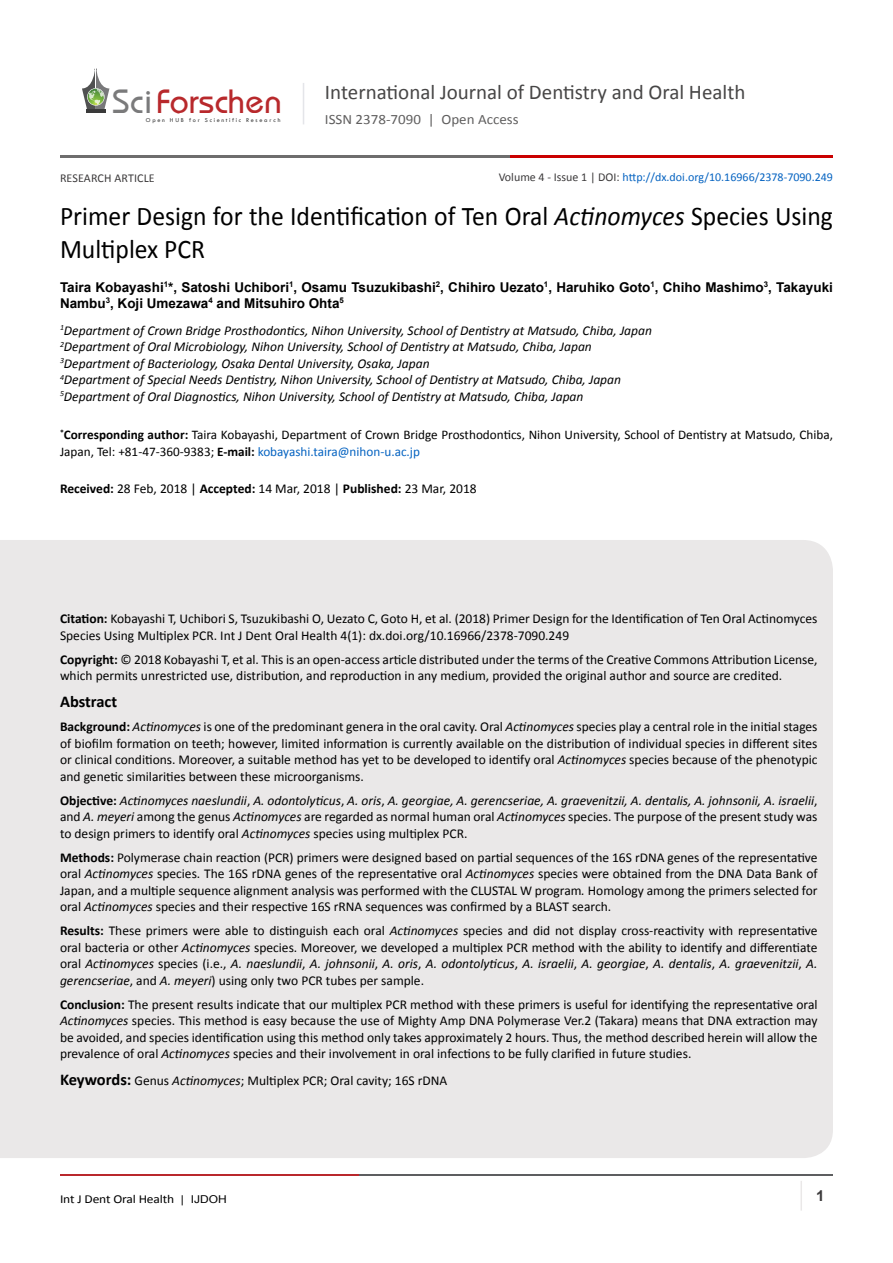
<style>
.page{position:relative;width:893px;height:1263px;background:#fff}
.page>*{position:absolute;margin:0;border:0;box-sizing:border-box;transform-origin:0 0}
.t1{font:35.1px "Opal";color:#b8292c}
.t2{font:27px/33px "Calibri";color:#000;scale:.95 1}
.t3{font:21px "Calibri";color:#474646}
.heading_1{font:700 16.5px "Calibri";color:#000}
.t4{font:700 15px "Arial";color:#3c3a3b}
.t5{font:14.25px "Calibri";color:#605f5f;scale:1.05 1}
.Body_Text{font:13.5px/16.5px "Calibri";color:#000;text-align:justify}
.heading_1-2{font:italic 13.5px/16.5px "Calibri";color:#000;text-align:justify}
.heading_1-3{font:13.5px/16.5px "Calibri";color:#000;text-align:justify}
.t6{font:700 13.5px/16.2px "Arial";color:#000}
.t7{font:13.2px/16.5px "Calibri";color:#000}
.t8{font:12.15px "Calibri";letter-spacing:-.01em;color:#000;scale:1.11 1}
.t9{font:12px "Calibri";color:#0563c1}
.t10{font:12px "Calibri";letter-spacing:.01em;color:#3c3a3b}
.t11{font:6.15px "Tw Cen";letter-spacing:.28em;color:#3a3a3a}
.s1{color:#7a7a7b}
.s2{color:#3c3a3b}
.s3{font-style:italic}
.s4{font-weight:700}
.s5{color:#0563c1}
.s6{font-weight:700;font-style:normal}
.s7{font-style:normal}
.s8{font-weight:700;font-size:16.5px}
.s9{font-family:"Arial";font-size:10.8px}
</style>
<div class="page">
<hr style="left:86px;top:109px;width:19px;height:4px;background:#3a3a3a">
<svg style="left:82px;top:68px;width:27px;height:41px"></svg>
<hr style="left:303px;top:83px;width:1px;height:41px;background:#e4e5e9">
<hr style="left:800px;top:1181px;width:2px;height:29px;background:#eae8e8">
<hr style="left:60px;top:1174px;width:300px;height:2px;background:#b9282c">
<hr style="left:359px;top:1174px;width:474px;height:2px;background:#5d5e60">
<hr style="left:60px;top:155px;width:535px;height:2px;background:#6e6d6d">
<hr style="left:511px;top:155px;width:322px;height:2px;background:#ca0000">
<div style="left:0;top:540px;width:833px;height:618px;background:#eae8e8"></div>
<p class="t1" style="left:113px;top:80px;width:171px"><span class="s1">Sci</span>Forschen</p>
<p class="t11" style="left:146px;top:116px;width:136px">Open HUB for Scientific Research</p>
<h3 class="t3" style="left:325px;top:78px;width:422px">International Journal of Dentistry and Oral Health</h3>
<p class="t5" style="left:325px;top:111px;width:186px">ISSN 2378-7090 | Open Access</p>
<p class="t9" style="left:499px;top:170px;width:336px"><span class="s2">Volume 4 - Issue 1 | DOI:</span> http://dx.doi.org/10.16966/2378-7090.249</p>
<p class="t10" style="left:60px;top:171px;width:96px">RESEARCH ARTICLE</p>
<p class="t2" style="left:60px;top:199px;width:815px">Primer Design for the Identification of Ten Oral <span class="s3">Actinomyces</span> Species Using<br>Multiplex PCR</p>
<p class="t6" style="left:60px;top:279px;width:774px">Taira Kobayashi<sup>1</sup>*, Satoshi Uchibori<sup>1</sup>, Osamu Tsuzukibashi<sup>2</sup>, Chihiro Uezato<sup>1</sup>, Haruhiko Goto<sup>1</sup>, Chiho Mashimo<sup>3</sup>, Takayuki<br>Nambu<sup>3</sup>, Koji Umezawa<sup>4</sup> and Mitsuhiro Ohta<sup>5</sup></p>
<p class="heading_1-2" style="left:60px;top:322px;width:594px"><sup>1</sup>Department of Crown Bridge Prosthodontics, Nihon University, School of Dentistry at Matsudo, Chiba, Japan</p>
<p class="heading_1-2" style="left:60px;top:338px;width:533px"><sup>2</sup>Department of Oral Microbiology, Nihon University, School of Dentistry at Matsudo, Chiba, Japan</p>
<p class="heading_1-2" style="left:60px;top:355px;width:371px"><sup>3</sup>Department of Bacteriology, Osaka Dental University, Osaka, Japan</p>
<p class="heading_1-2" style="left:60px;top:371px;width:563px"><sup>4</sup>Department of Special Needs Dentistry, Nihon University, School of Dentistry at Matsudo, Chiba, Japan</p>
<p class="heading_1-2" style="left:60px;top:388px;width:525px"><sup>5</sup>Department of Oral Diagnostics, Nihon University, School of Dentistry at Matsudo, Chiba, Japan</p>
<p class="t7" style="left:60px;top:427px;width:774px"><sup>*</sup><span class="s4">Corresponding author:</span> Taira Kobayashi, Department of Crown Bridge Prosthodontics, Nihon University, School of Dentistry at Matsudo, Chiba,<br>Japan, Tel: +81-47-360-9383; <span class="s4">E-mail:</span> <span class="s5">kobayashi.taira@nihon-u.ac.jp</span></p>
<p class="Body_Text" style="left:60px;top:480px;width:418px"><span class="s4">Received:</span> 28 Feb, 2018 | <span class="s4">Accepted:</span> 14 Mar, 2018 | <span class="s4">Published:</span> 23 Mar, 2018</p>
<p class="Body_Text" style="left:60px;top:610px;width:759px"><span class="s4">Citation:</span> Kobayashi T, Uchibori S, Tsuzukibashi O, Uezato C, Goto H, et al. (2018) Primer Design for the Identification of Ten Oral Actinomyces<br>Species Using Multiplex PCR. Int J Dent Oral Health 4(1): dx.doi.org/10.16966/2378-7090.249</p>
<p class="Body_Text" style="left:60px;top:651px;width:759px"><span class="s4">Copyright:</span> © 2018 Kobayashi T, et al. This is an open-access article distributed under the terms of the Creative Commons Attribution License, which permits unrestricted use, distribution, and reproduction in any medium, provided the original author and source are credited.</p>
<p class="heading_1" style="left:60px;top:691px;width:59px">Abstract</p>
<p class="heading_1-3" style="left:60px;top:718px;width:759px"><span class="s4">Background:</span> <span class="s3">Actinomyces</span> is one of the predominant genera in the oral cavity. Oral <span class="s3">Actinomyces</span> species play a central role in the initial stages of biofilm formation on teeth; however, limited information is currently available on the distribution of individual species in different sites or clinical conditions. Moreover, a suitable method has yet to be developed to identify oral <span class="s3">Actinomyces</span> species because of the phenotypic and genetic similarities between these microorganisms.</p>
<p class="heading_1-2" style="left:60px;top:791px;width:759px"><span class="s6">Objective:</span> Actinomyces naeslundii<span class="s7">,</span> A. odontolyticus<span class="s7">,</span> A. oris<span class="s7">,</span> A. georgiae, A. gerencseriae, A. graevenitzii, A. dentalis, A. johnsonii, A. israelii<span class="s7">, and</span> A. meyeri <span class="s7">among the genus</span> Actinomyces <span class="s7">are regarded as normal human oral</span> Actinomyces <span class="s7">species. The purpose of the present study was to design primers to identify oral</span> Actinomyces <span class="s7">species using multiplex PCR.</span></p>
<p class="Body_Text" style="left:60px;top:849px;width:759px"><span class="s4">Methods:</span> Polymerase chain reaction (PCR) primers were designed based on partial sequences of the 16S rDNA genes of the representative oral <span class="s3">Actinomyces</span> species. The 16S rDNA genes of the representative oral <span class="s3">Actinomyces</span> species were obtained from the DNA Data Bank of Japan, and a multiple sequence alignment analysis was performed with the CLUSTAL W program<span class="s3">.</span> Homology among the primers selected for oral <span class="s3">Actinomyces</span> species and their respective 16S rRNA sequences was confirmed by a BLAST search.</p>
<p class="Body_Text" style="left:60px;top:922px;width:759px"><span class="s4">Results:</span> These primers were able to distinguish each oral <span class="s3">Actinomyces</span> species and did not display cross-reactivity with representative oral bacteria or other <span class="s3">Actinomyces</span> species. Moreover, we developed a multiplex PCR method with the ability to identify and differentiate oral <span class="s3">Actinomyces</span> species (i.e., <span class="s3">A. naeslundii</span>, <span class="s3">A. johnsonii</span>, <span class="s3">A. oris</span>, <span class="s3">A. odontolyticus</span>, <span class="s3">A. israelii</span>, <span class="s3">A. georgiae</span>, <span class="s3">A. dentalis</span>, <span class="s3">A. graevenitzii</span>, <span class="s3">A. gerencseriae</span>, and <span class="s3">A. meyeri</span>) using only two PCR tubes per sample.</p>
<p class="Body_Text" style="left:60px;top:996px;width:759px"><span class="s4">Conclusion:</span> The present results indicate that our multiplex PCR method with these primers is useful for identifying the representative oral <span class="s3">Actinomyces</span> species. This method is easy because the use of Mighty Amp DNA Polymerase Ver.2 (Takara) means that DNA extraction may be avoided, and species identification using this method only takes approximately 2 hours. Thus, the method described herein will allow the prevalence of oral <span class="s3">Actinomyces</span> species and their involvement in oral infections to be fully clarified in future studies.</p>
<p class="Body_Text" style="left:60px;top:1072px;width:389px"><span class="s8">Keywords:</span> Genus <span class="s3">Actinomyces</span>; Multiplex PCR; Oral cavity; 16S rDNA</p>
<p class="t8" style="left:60px;top:1191px;width:152px">Int J Dent Oral Health <span class="s9">| IJDOH</span></p>
<p class="t4" style="left:816px;top:1186px;width:10px">1</p>
</div>
